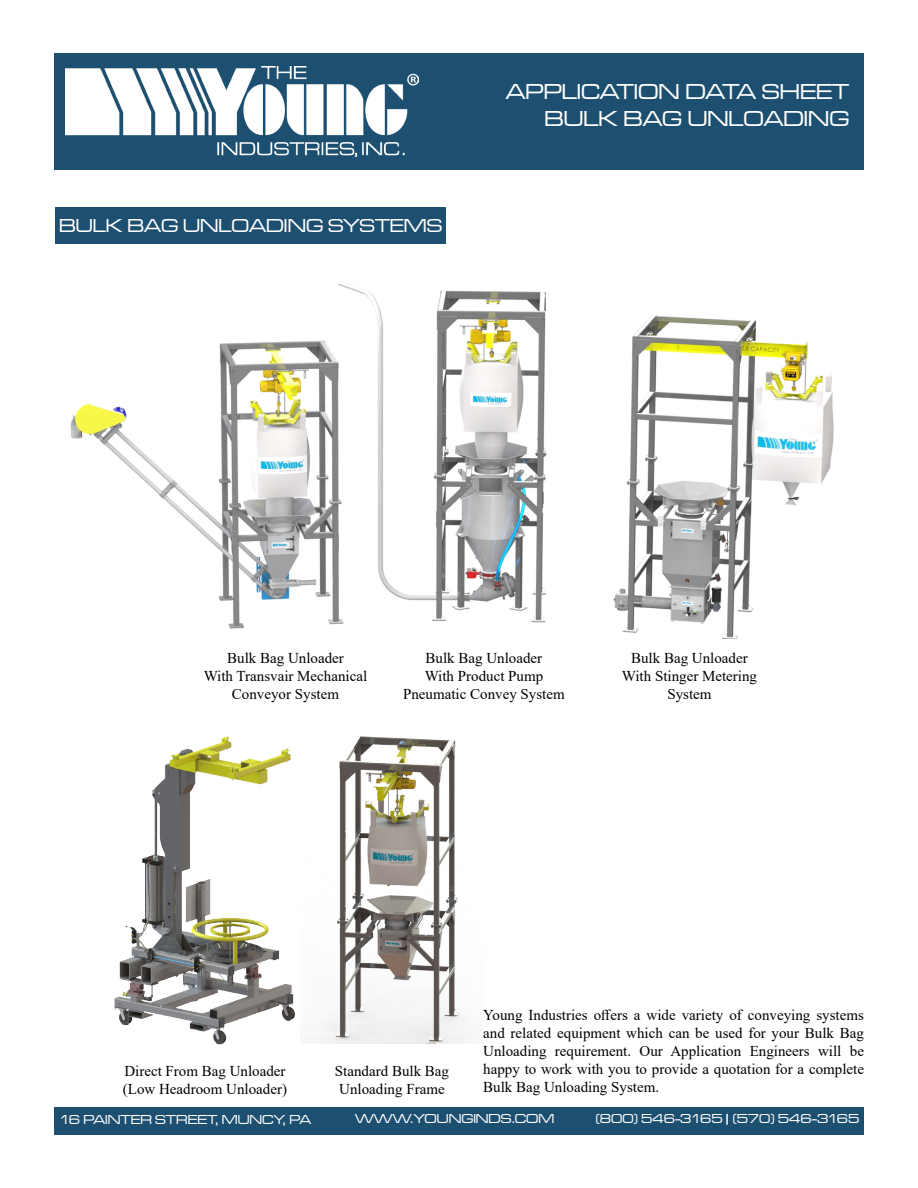
<style>
.page{position:relative;width:918px;height:1188px;background:#fff}
.page>*{position:absolute;margin:0;border:0;box-sizing:border-box;transform-origin:0 0}
.t1{font:500 expanded 22.5px/27px "Microgramma DOT";color:#fff;text-align:right}
.t2{font:500 expanded 19.5px "Microgramma DOT";color:#fff}
.t3{font:15px/18px "Times New Roman";color:#000;text-align:center}
.t4{font:500 expanded 13.5px "Microgramma DOT";color:#fff}
</style>
<div class="page">
<div style="left:55px;top:207px;width:391px;height:37px;background:#1d4f70"></div>
<div style="left:55px;top:53px;width:809px;height:117px;background:#1d4f70"></div>
<div style="left:54px;top:1107px;width:810px;height:28px;background:#1d4f70"></div>
<img style="left:66px;top:67px;width:353px;height:89px">
<svg style="left:726px;top:1114px;width:2px;height:11px"></svg>
<img style="left:70px;top:283px;width:764px;height:355px">
<img style="left:114px;top:736px;width:181px;height:309px">
<img style="left:317px;top:736px;width:152px;height:308px">
<h2 class="t2" style="left:59px;top:213px;width:385px">BULK BAG UNLOADING SYSTEMS</h2>
<h1 class="t1" style="left:506px;top:78px;width:345px">APPLICATION DATA SHEET<br>BULK BAG UNLOADING</h1>
<p class="t3" style="left:204px;top:648px;width:165px">Bulk Bag Unloader<br>With Transvair Mechanical<br>Conveyor System</p>
<p class="t3" style="left:403px;top:648px;width:163px">Bulk Bag Unloader<br>With Product Pump<br>Pneumatic Convey System</p>
<p class="t3" style="left:622px;top:648px;width:137px">Bulk Bag Unloader<br>With Stinger Metering<br>System</p>
<p class="t3" style="left:123px;top:1062px;width:166px;text-align:left">Direct From Bag Unloader (Low Headroom Unloader)</p>
<p class="t3" style="left:335px;top:1062px;width:116px;text-align:left">Standard Bulk Bag<br>Unloading Frame</p>
<p class="t3" style="left:483px;top:1006px;width:382px;text-align:justify">Young Industries offers a wide variety of conveying systems and related equipment which can be used for your Bulk Bag Unloading requirement. Our Application Engineers will be happy to work with you to provide a quotation for a complete Bulk Bag Unloading System.</p>
<p class="t4" style="left:59px;top:1111px;width:253px">16 PAINTER STREET, MUNCY, PA</p>
<p class="t4" style="left:355px;top:1110px;width:201px">WWW.YOUNGINDS.COM</p>
<p class="t4" style="left:596px;top:1110px;width:265px">(800) 546-3165 (570) 546-3165</p>
</div>
